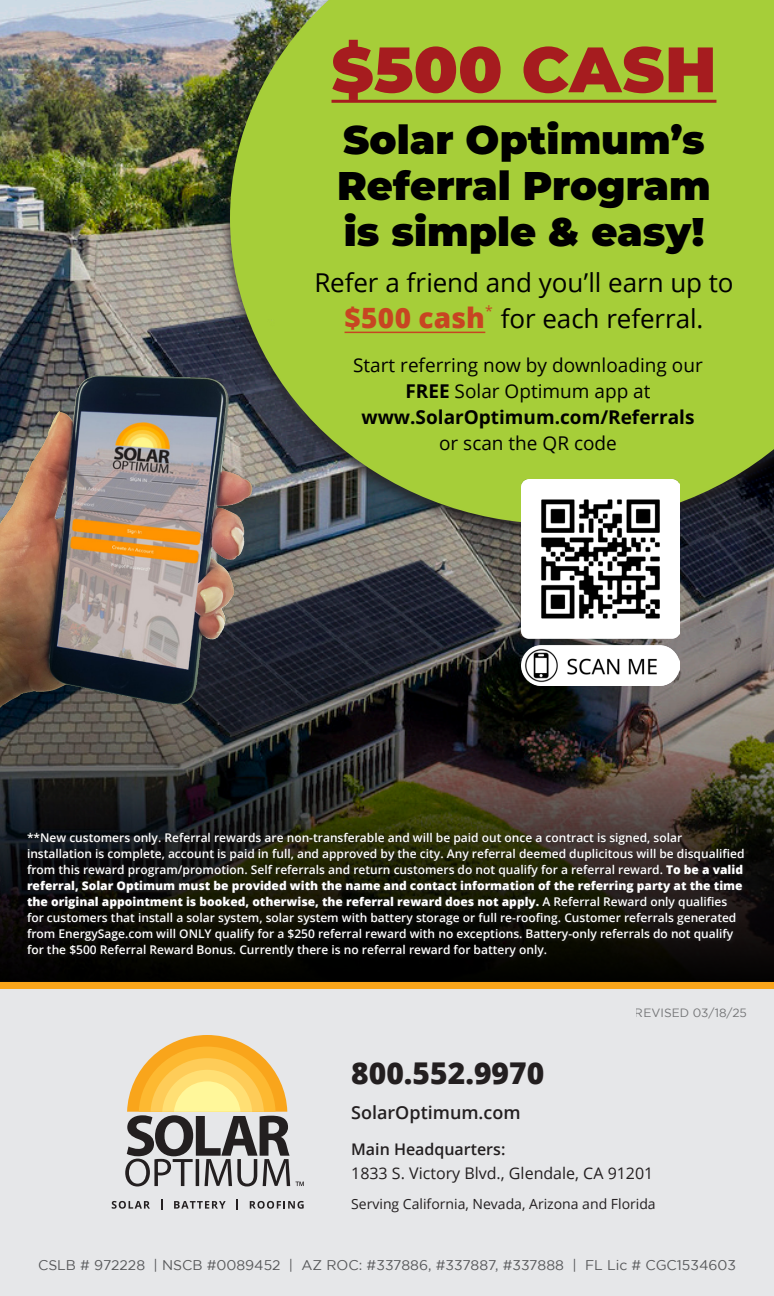
<style>
.page{position:relative;width:774px;height:1296px;background:#fff}
.page>*{position:absolute;margin:0;border:0;box-sizing:border-box;transform-origin:0 0}
.t1{font:900 64px "Montserrat";letter-spacing:.005em;color:#a61c1f}
.t2{font:900 40px/46px "Montserrat";color:#000}
.t3{font:800 30px "Open Sans";color:#231f20}
.t4{font:26px/36px "Open Sans";letter-spacing:-.005em;color:#000;text-align:center}
.t5{font:19px/26px "Open Sans";color:#000;text-align:center}
.t6{font:600 18px "Open Sans";color:#231f20}
.t7{font:16px/24px "Open Sans";color:#231f20}
.t8{font:14px "Gotham";color:#57585a}
.t9{font:14px "Open Sans";color:#231f20}
.t10{font:600 12px/16px "Open Sans";color:#fff}
.t11{font:12px "Gotham";color:#57585a}
.s1{font-weight:800;font-size:28px;color:#c74522}
.s2{font-weight:700}
.s3{font-weight:800}
.s4{font-weight:600}
</style>
<div class="page">
<div style="left:0;top:982px;width:774px;height:314px;background:#e6e7e9"></div>
<div style="left:0;top:982px;width:774px;height:7px;background:#f9a51b"></div>
<svg style="left:125px;top:1035px;width:165px;height:151px"></svg>
<svg style="left:296px;top:1182px;width:8px;height:4px"></svg>
<svg style="left:250px;top:1201px;width:54px;height:8px"></svg>
<svg style="left:174px;top:1201px;width:52px;height:8px"></svg>
<svg style="left:112px;top:1201px;width:38px;height:8px"></svg>
<img style="left:0;top:0;width:774px;height:982px">
<div style="left:220px;top:0;width:554px;height:542px;background:#231f20;opacity:.75"></div>
<svg style="left:230px;top:0;width:544px;height:524px"></svg>
<hr style="left:345px;top:332px;width:140px;height:1px;background:#c74522">
<hr style="left:332px;top:100px;width:384px;height:3px;background:#a61c1f">
<img style="left:0;top:319px;width:274px;height:490px">
<img style="left:521px;top:479px;width:159px;height:206px">
<div style="left:25px;top:830px;width:724px;height:132px;background:#231f20;opacity:.75"></div>
<p class="t1" style="left:332px;top:21px;width:386px">$500 CASH</p>
<p class="t2" style="left:337px;top:114px;width:375px">Solar Optimum’s<br>Referral Program is simple &amp; easy!</p>
<p class="t4" style="left:314px;top:264px;width:421px">Refer a friend and you’ll earn up to <span class="s1">$500 cash</span><sup>*</sup> for each referral.</p>
<p class="t5" style="left:353px;top:351px;width:351px">Start referring now by downloading our<br><span class="s2">FREE</span> Solar Optimum app at <span class="s2">www.SolarOptimum.com/Referrals</span></p>
<p class="t5" style="left:439px;top:429px;width:179px">or scan the QR code</p>
<p class="t10" style="left:27px;top:829px;width:719px">**New customers only. Referral rewards are non-transferable and will be paid out once a contract is signed, solar installation is complete, account is paid in full, and approved by the city. Any referral deemed duplicitous will be disqualified from this reward program/promotion. Self referrals and return customers do not qualify for a referral reward. <span class="s3">To be a valid referral, Solar Optimum must be provided with the name and contact information of the referring party at the time the original appointment is booked, otherwise, the referral reward does not apply.</span> A Referral Reward only qualifies for customers that install a solar system, solar system with battery storage or full re-roofing. Customer referrals generated from EnergySage.com will ONLY qualify for a $250 referral reward with no exceptions. Battery-only referrals do not qualify for the $500 Referral Reward Bonus. Currently there is no referral reward for battery only.</p>
<p class="t11" style="left:635px;top:1006px;width:114px">REVISED 03/18/25</p>
<p class="t3" style="left:351px;top:1050px;width:195px">800.552.9970</p>
<p class="t6" style="left:351px;top:1100px;width:171px">SolarOptimum.com</p>
<p class="t7" style="left:351px;top:1137px;width:304px"><span class="s4">Main Headquarters:<br></span>1833 S. Victory Blvd., Glendale, CA 91201</p>
<p class="t9" style="left:351px;top:1194px;width:306px">Serving California, Nevada, Arizona and Florida</p>
<p class="t8" style="left:38px;top:1257px;width:699px">CSLB # 972228 | NSCB #0089452 | AZ ROC: #337886, #337887, #337888 | FL Lic # CGC1534603</p>
</div>
